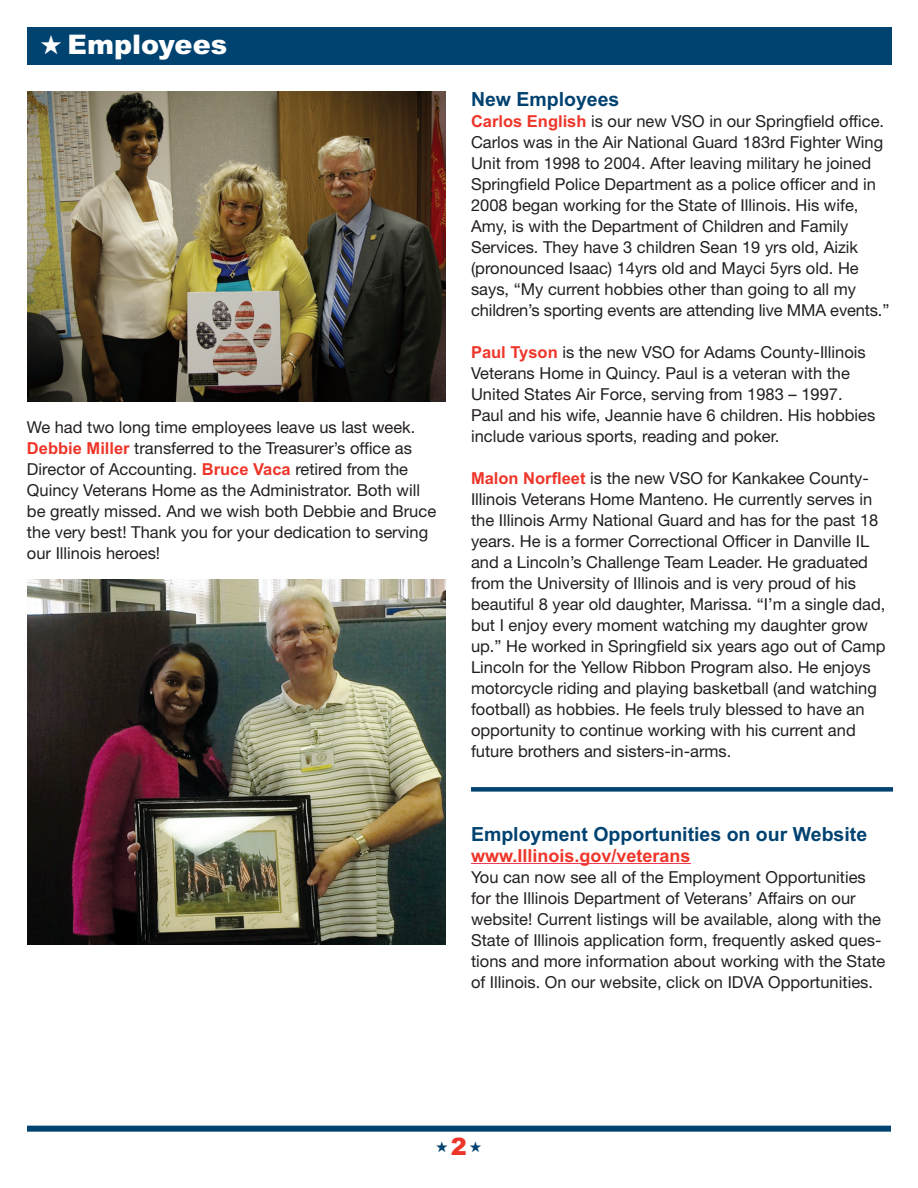
<style>
.page{position:relative;width:918px;height:1188px;background:#fff}
.page>*{position:absolute;margin:0;border:0;box-sizing:border-box;transform-origin:0 0}
.t1{font:900 27px "Arial";color:#fff}
.t2{font:900 24px "Arial";color:#ee3529}
.t3{font:700 19.5px "Arial";color:#004270}
.t4{font:700 18px "Arial";color:#ee3529}
.t5{font:16.5px/21px "Helvetica Neue LT Std";color:#231f20}
.s1{font-family:"Arial";font-weight:700;color:#ee3529}
.s2{color:#004270}
</style>
<div class="page">
<div style="left:27px;top:1126px;width:864px;height:6px;background:#004270"></div>
<hr style="left:471px;top:863px;width:219px;height:1px;background:#ee3d56">
<div style="left:28px;top:27px;width:864px;height:37px;background:#004270"></div>
<img style="left:28px;top:579px;width:418px;height:365px">
<img style="left:28px;top:92px;width:418px;height:309px">
<div style="left:471px;top:787px;width:422px;height:5px;background:#004270"></div>
<h1 class="t1" style="left:40px;top:29px;width:189px">★ Employees</h1>
<p class="t5" style="left:27px;top:418px;width:411px">We had two long time employees leave us last week.<br><span class="s1">Debbie Miller</span> transferred to the Treasurer’s office as Director of Accounting. <span class="s1">Bruce Vaca</span> retired from the Quincy Veterans Home as the Administrator. Both will be greatly missed. And we wish both Debbie and Bruce the very best! Thank you for your dedication to serving our Illinois heroes!</p>
<p class="t3" style="left:471px;top:88px;width:150px">New Employees</p>
<p class="t5" style="left:471px;top:112px;width:420px"><span class="s1">Carlos English</span> is our new VSO in our Springfield office.<br>Carlos was in the Air National Guard 183rd Fighter Wing Unit from 1998 to 2004. After leaving military he joined Springfield Police Department as a police officer and in 2008 began working for the State of Illinois. His wife, Amy, is with the Department of Children and Family Services. They have 3 children Sean 19 yrs old, Aizik (pronounced Isaac) 14yrs old and Mayci 5yrs old. He says, “My current hobbies other than going to all my children’s sporting events are attending live MMA events.”</p>
<p class="t5" style="left:471px;top:343px;width:406px"><span class="s1">Paul Tyson</span> is the new VSO for Adams County-Illinois Veterans Home in Quincy. Paul is a veteran with the United States Air Force, serving from 1983 – 1997.<br>Paul and his wife, Jeannie have 6 children. His hobbies include various sports, reading and poker.</p>
<p class="t5" style="left:471px;top:469px;width:416px"><span class="s1">Malon Norfleet</span> is the new VSO for Kankakee County-Illinois Veterans Home Manteno. He currently serves in the Illinois Army National Guard and has for the past 18 years. He is a former Correctional Officer in Danville IL and a Lincoln’s Challenge Team Leader. He graduated from the University of Illinois and is very proud of his beautiful 8 year old daughter, Marissa. “I’m a single dad, but I enjoy every moment watching my daughter grow up.” He worked in Springfield six years ago out of Camp Lincoln for the Yellow Ribbon Program also. He enjoys motorcycle riding and playing basketball (and watching football) as hobbies. He feels truly blessed to have an opportunity to continue working with his current and future brothers and sisters-in-arms.</p>
<p class="t3" style="left:471px;top:823px;width:398px">Employment Opportunities on our Website</p>
<p class="t4" style="left:471px;top:845px;width:221px">www.Illinois.gov/veterans</p>
<p class="t5" style="left:471px;top:868px;width:416px">You can now see all of the Employment Opportunities for the Illinois Department of Veterans’ Affairs on our website! Current listings will be available, along with the State of Illinois application form, frequently asked ques&shy;tions and more information about working with the State of Illinois. On our website, click on IDVA Opportunities.</p>
<h2 class="t2" style="left:436px;top:1133px;width:47px"><span class="s2">★</span>2<span class="s2">★</span></h2>
</div>
